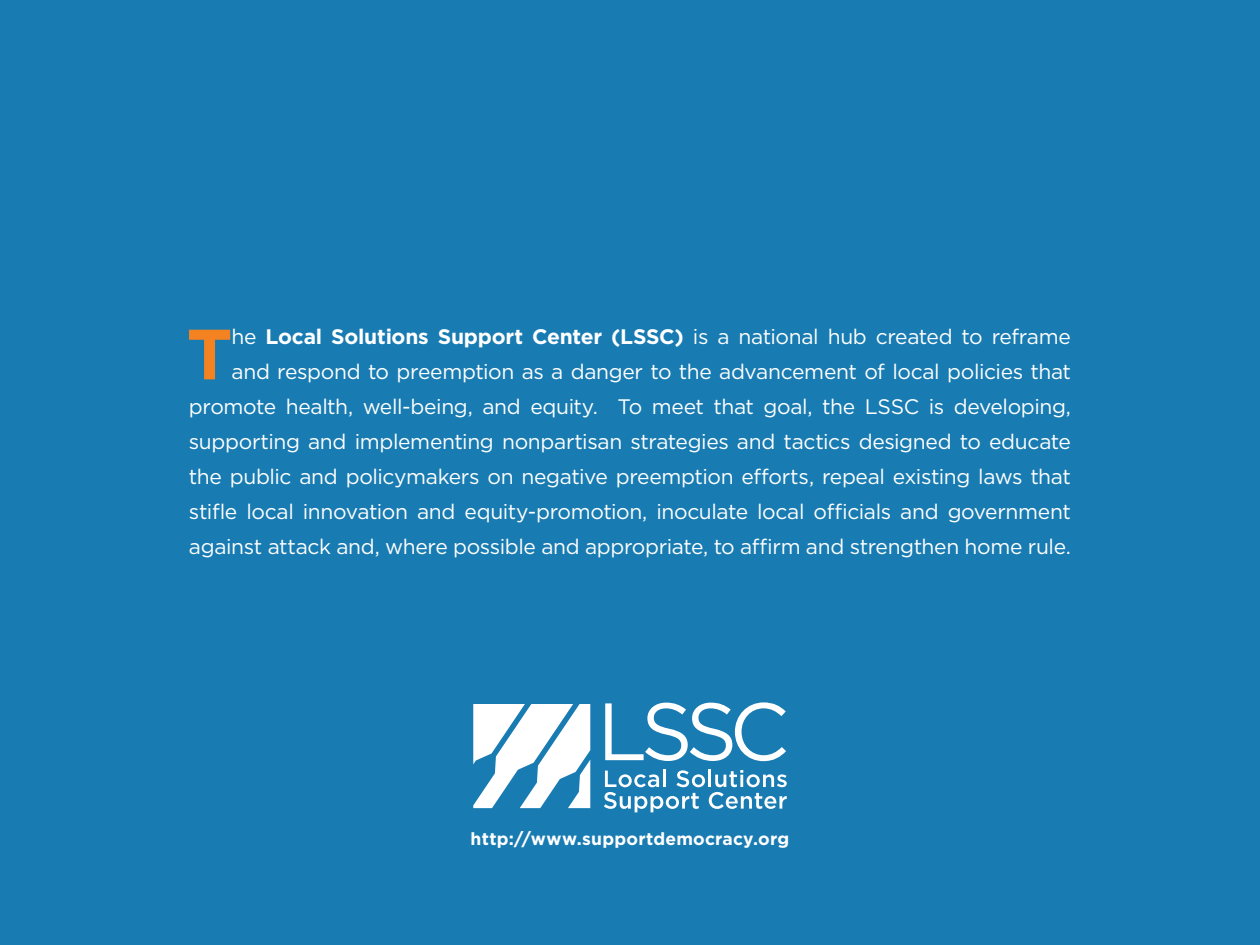
<style>
.page{position:relative;width:1260px;height:945px;background:#187bb2}
.page>*{position:absolute;margin:0;border:0;box-sizing:border-box;transform-origin:0 0}
.t1{font:700 71.05px "Gotham";color:#f58220}
.t2{font:21px/35px "Gotham";letter-spacing:-.015em;color:#fff;text-align:right}
.t3{font:700 17.5px "Gotham";letter-spacing:.015em;color:#fff}
.s1{font-weight:700}
</style>
<div class="page">
<svg style="left:473px;top:704px;width:117px;height:104px"></svg>
<svg style="left:605px;top:702px;width:181px;height:59px"></svg>
<svg style="left:604px;top:770px;width:183px;height:42px"></svg>
<p class="t2" style="left:189px;top:319px;width:884px">he <span class="s1">Local Solutions Support Center (LSSC)</span> is a national hub created to reframe and respond to preemption as a danger to the advancement of local policies that promote health, well-being, and equity. To meet that goal, the LSSC is developing, supporting and implementing nonpartisan strategies and tactics designed to educate the public and policymakers on negative preemption efforts, repeal existing laws that stifle local innovation and equity-promotion, inoculate local officials and government against attack and, where possible and appropriate, to affirm and strengthen home rule.</p>
<h1 class="t1" style="left:187px;top:307px;width:48px">T</h1>
<p class="t3" style="left:471px;top:827px;width:320px">http://www.supportdemocracy.org</p>
</div>
